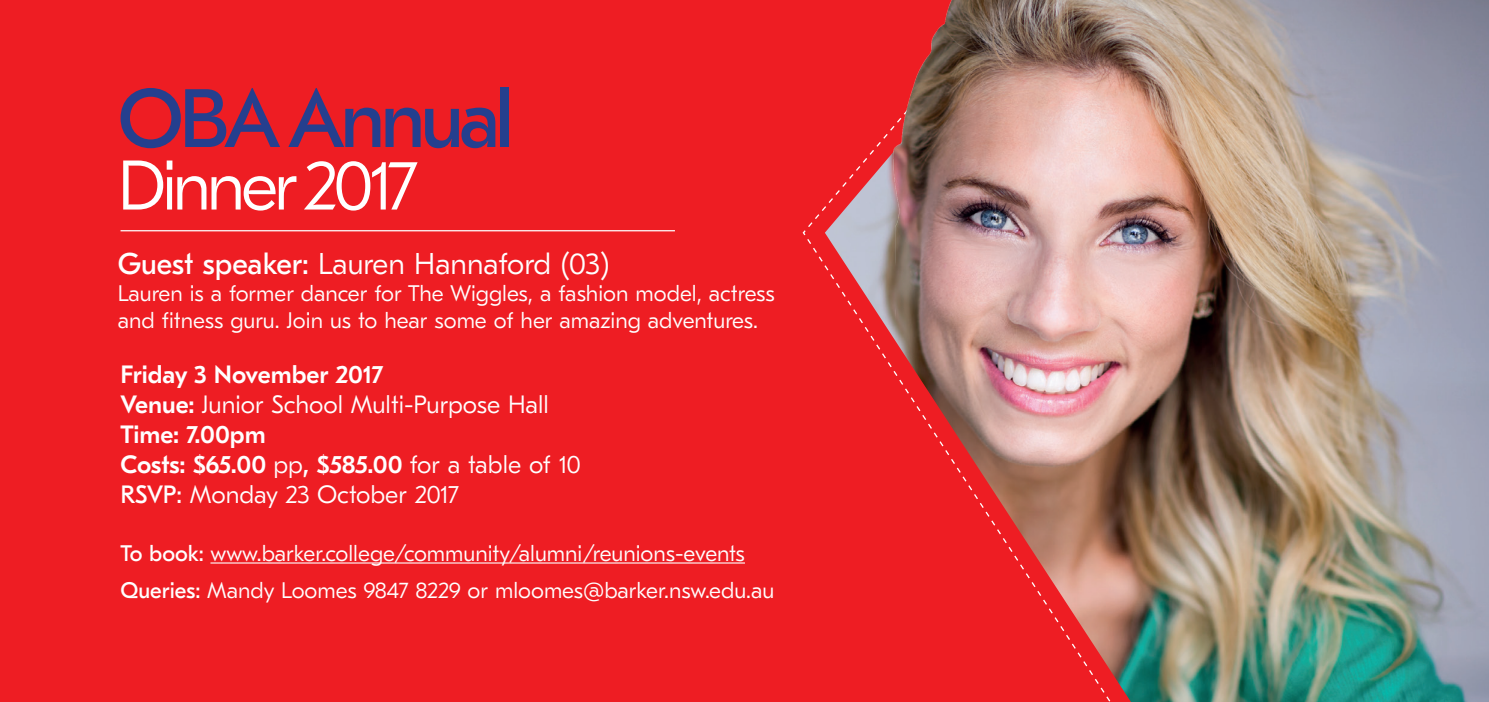
<style>
.page{position:relative;width:1489px;height:702px;background:#fff}
.page>*{position:absolute;margin:0;border:0;box-sizing:border-box;transform-origin:0 0}
.t1{font:82.5px "GT Eesti Text";letter-spacing:-.06em;color:#253f8e}
.t2{font:300 70px "GT Eesti Text";letter-spacing:-.065em;color:#fff}
.t3{font:300 30px "GT Eesti Text";color:#fff}
.t4{font:300 25px/30px "GT Eesti Text";color:#fff}
.t5{font:300 22.5px/37.5px "GT Eesti Text";color:#fff}
.s1{font-weight:400}
.s2{font-weight:500}
</style>
<div class="page">
<div style="left:0;top:0;width:428px;height:702px;background:#ee1d23"></div>
<hr style="left:120px;top:230px;width:555px;height:1px;background:#fff">
<hr style="left:210px;top:562px;width:535px;height:1px;background:#fff">
<img style="left:428px;top:0;width:1060px;height:702px">
<h1 class="t1" style="left:118px;top:73px;width:398px">OBA Annual</h1>
<h2 class="t2" style="left:118px;top:146px;width:302px">Dinner 2017</h2>
<h3 class="t3" style="left:118px;top:247px;width:493px"><span class="s1">Guest speaker:</span> Lauren Hannaford (03)</h3>
<p class="t5" style="left:118px;top:280px;width:658px;line-height:27px">Lauren is a former dancer for The Wiggles, a fashion model, actress and fitness guru. Join us to hear some of her amazing adventures.</p>
<p class="t4" style="left:120px;top:360px;width:462px"><span class="s2">Friday 3 November 2017<br>Venue:</span> Junior School Multi-Purpose Hall<br><span class="s2">Time: 7.00pm<br>Costs: $65.00</span> pp<span class="s2">, $585.00</span> for a table of 10<br><span class="s1">RSVP:</span> Monday 23 October 2017</p>
<p class="t5" style="left:120px;top:534px;width:655px"><span class="s1">To book:</span> www.barker.college/community/alumni/reunions-events<br><span class="s1">Queries:</span> Mandy Loomes 9847 8229 or mloomes@barker.nsw.edu.au</p>
</div>
